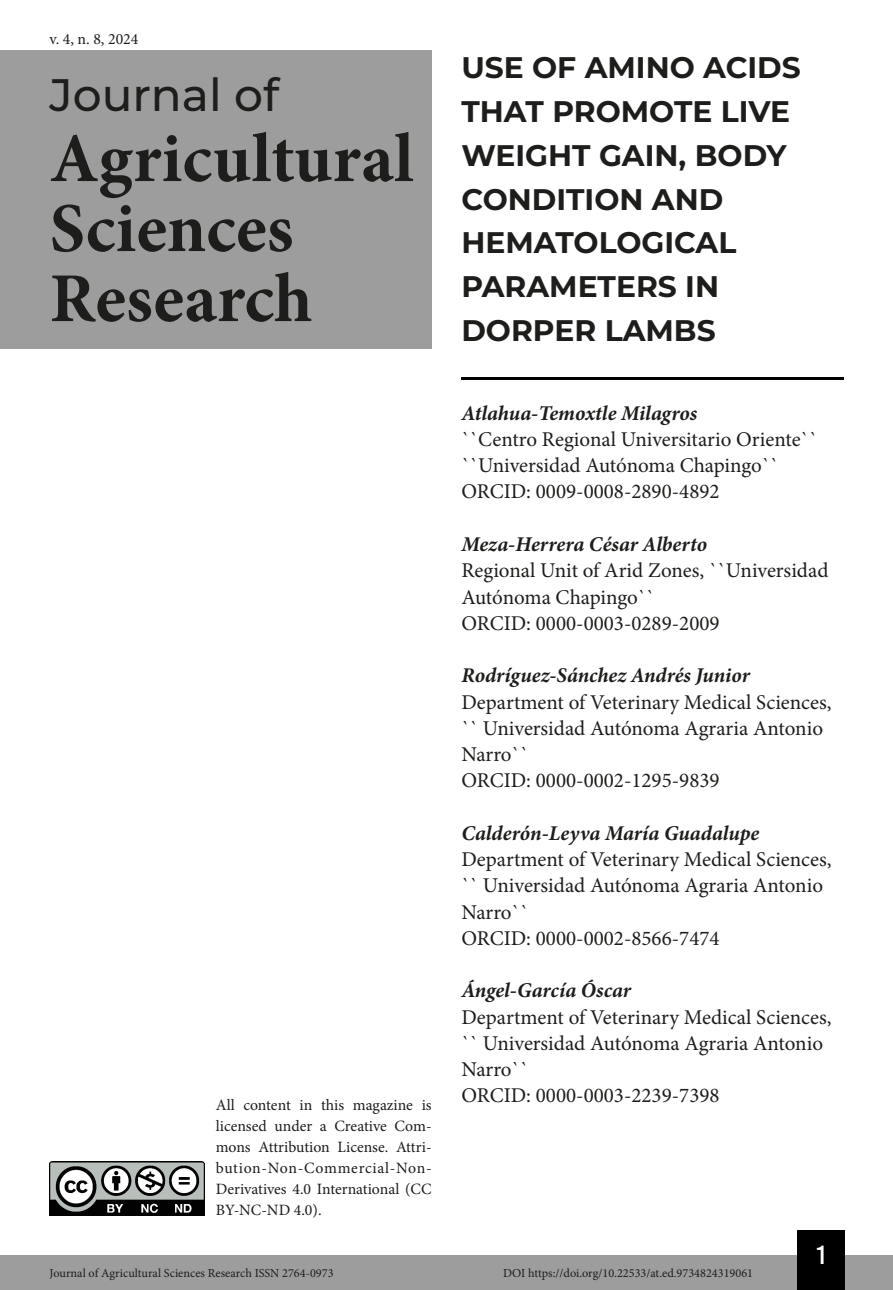
<style>
.page{position:relative;width:893px;height:1290px;background:#fff}
.page>*{position:absolute;margin:0;border:0;box-sizing:border-box;transform-origin:0 0}
.t1{font:700 70px/70px "Minion Pro";color:#1d1d1b}
.t2{font:500 45.5px "Montserrat";color:#1d1d1b}
.Título_Artigo{font:700 29.75px/43.8px "Montserrat";color:#1d1d1b}
.t3{font:26.25px "Bebas Kai";color:#fff}
.Infos_autor{font:21px/26.2px "Minion Pro";color:#1d1d1b}
.Autor{font:italic 700 21px "Minion Pro";letter-spacing:-.005em;color:#1d1d1b}
.Autor-2{font:21px "Minion Pro";color:#1d1d1b}
.t4{font:15.75px/21px "Minion Pro";color:#1d1d1b;text-align:justify}
.t5{font:12.25px "Minion Pro";color:#1d1d1b}
</style>
<div class="page">
<div style="left:0;top:1255px;width:893px;height:35px;background:#9d9d9d"></div>
<div style="left:797px;top:1230px;width:48px;height:60px;background:#000"></div>
<img style="left:50px;top:1161px;width:154px;height:54px">
<div style="left:0;top:50px;width:432px;height:298px;background:#9d9d9d"></div>
<hr style="left:461px;top:377px;width:382px;height:2px;background:#000">
<p class="t4" style="left:50px;top:28px;width:90px">v. 4, n. 8, 2024</p>
<h2 class="t2" style="left:50px;top:63px;width:231px">Journal of</h2>
<h1 class="t1" style="left:50px;top:123px;width:366px">Agricultural<br>Sciences<br>Research</h1>
<p class="t4" style="left:216px;top:1095px;width:217px">All content in this magazine is licensed under a Creative Com&shy;mons Attribution License. Attri&shy;bution-Non-Commercial-Non-Derivatives 4.0 International (CC BY-NC-ND 4.0).</p>
<p class="Título_Artigo" style="left:461px;top:44px;width:341px">USE OF AMINO ACIDS<br>THAT PROMOTE LIVE<br>WEIGHT GAIN, BODY<br>CONDITION AND<br>HEMATOLOGICAL<br>PARAMETERS IN<br>DORPER LAMBS</p>
<p class="Autor" style="left:461px;top:398px;width:237px">Atlahua-Temoxtle Milagros</p>
<p class="Infos_autor" style="left:461px;top:426px;width:358px">``Centro Regional Universitario Oriente``</p>
<p class="Infos_autor" style="left:461px;top:452px;width:319px">``Universidad Autónoma Chapingo``</p>
<p class="Autor-2" style="left:461px;top:478px;width:260px">ORCID: 0009-0008-2890-4892</p>
<p class="Autor" style="left:461px;top:529px;width:247px">Meza-Herrera César Alberto</p>
<p class="Infos_autor" style="left:461px;top:557px;width:369px">Regional Unit of Arid Zones, ``Universidad<br>Autónoma Chapingo``</p>
<p class="Infos_autor" style="left:461px;top:610px;width:260px">ORCID: 0000-0003-0289-2009</p>
<p class="Autor" style="left:461px;top:660px;width:290px">Rodríguez-Sánchez Andrés Junior</p>
<p class="Infos_autor" style="left:461px;top:689px;width:372px">Department of Veterinary Medical Sciences, `` Universidad Autónoma Agraria Antonio<br>Narro``</p>
<p class="Infos_autor" style="left:461px;top:767px;width:260px">ORCID: 0000-0002-1295-9839</p>
<p class="Autor" style="left:461px;top:818px;width:299px">Calderón-Leyva María Guadalupe</p>
<p class="Infos_autor" style="left:461px;top:846px;width:372px">Department of Veterinary Medical Sciences, `` Universidad Autónoma Agraria Antonio<br>Narro``</p>
<p class="Infos_autor" style="left:461px;top:925px;width:260px">ORCID: 0000-0002-8566-7474</p>
<p class="Autor" style="left:461px;top:975px;width:171px">Ángel-García Óscar</p>
<p class="Infos_autor" style="left:461px;top:1004px;width:372px">Department of Veterinary Medical Sciences, `` Universidad Autónoma Agraria Antonio<br>Narro``</p>
<p class="Infos_autor" style="left:461px;top:1082px;width:260px">ORCID: 0000-0003-2239-7398</p>
<p class="t3" style="left:817px;top:1241px;width:10px">1</p>
<p class="t5" style="left:50px;top:1265px;width:285px">Journal of Agricultural Sciences Research ISSN 2764-0973</p>
<p class="t5" style="left:503px;top:1265px;width:252px">DOI https://doi.org/10.22533/at.ed.9734824319061</p>
</div>
